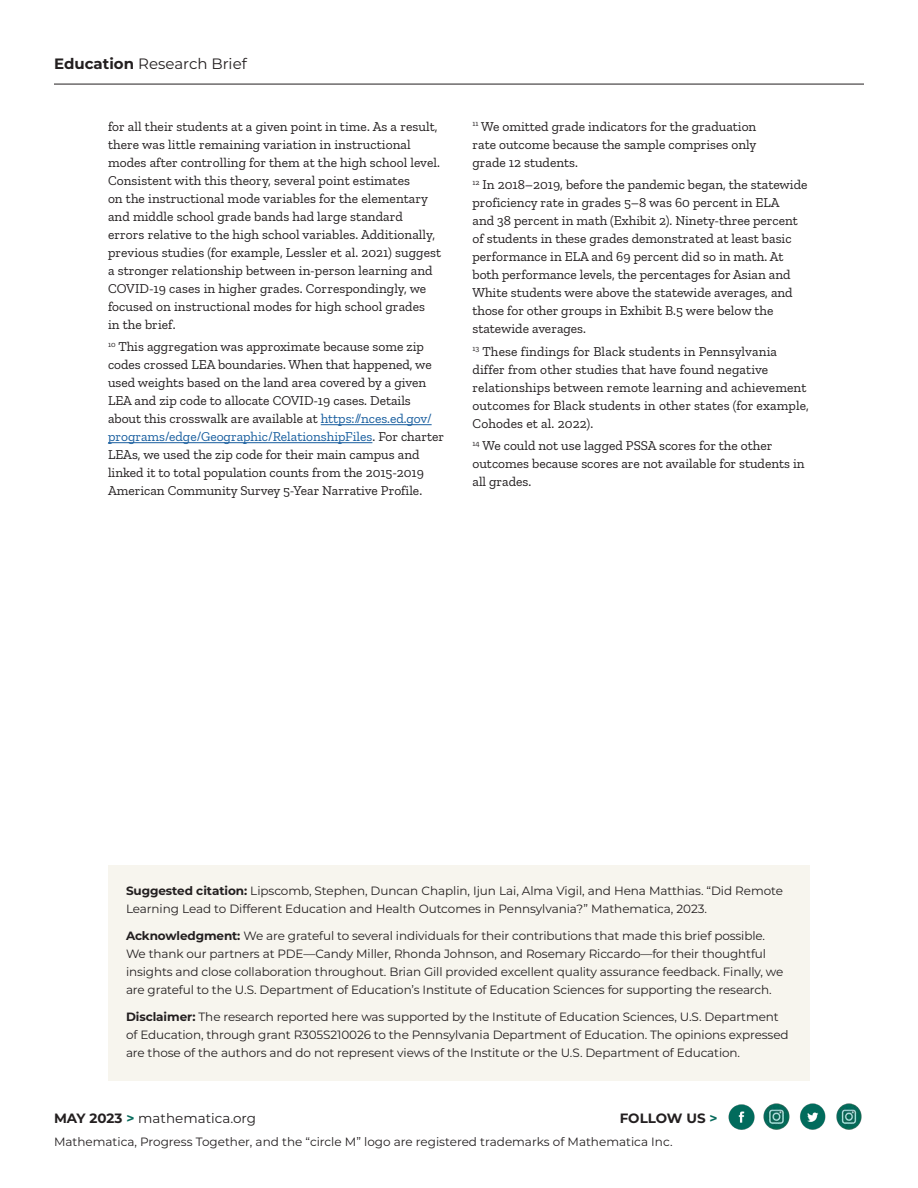
<style>
.page{position:relative;width:918px;height:1188px;background:#fff}
.page>*{position:absolute;margin:0;border:0;box-sizing:border-box;transform-origin:0 0}
.t1{font:15px "Montserrat";color:#231f20}
.t2{font:13.5px/18px "Zilla Slab";color:#231f20}
.t3{font:13.5px "Montserrat";color:#231f20}
.t4{font:700 13.5px "Montserrat";letter-spacing:-.005em;color:#231f20}
.t5{font:12px/18px "Montserrat";letter-spacing:-.01em;color:#231f20}
.s1{font-weight:700}
.s2{color:#175d9e}
.s3{font-weight:700;color:#066a5b}
.s4{color:#066a5b}
</style>
<div class="page">
<hr style="left:54px;top:84px;width:810px;height:1px;background:#231f20">
<div style="left:108px;top:866px;width:702px;height:215px;background:#f7f5ee"></div>
<hr style="left:321px;top:424px;width:111px;height:1px;background:#175d9e">
<hr style="left:108px;top:442px;width:264px;height:1px;background:#175d9e">
<img style="left:728px;top:1104px;width:27px;height:26px">
<img style="left:763px;top:1103px;width:27px;height:27px">
<img style="left:800px;top:1103px;width:26px;height:27px">
<img style="left:836px;top:1103px;width:26px;height:27px">
<p class="t1" style="left:54px;top:53px;width:194px"><span class="s1">Education</span> Research Brief</p>
<p class="t2" style="left:108px;top:117px;width:335px">for all their students at a given point in time. As a result, there was little remaining variation in instructional modes after controlling for them at the high school level.<br>Consistent with this theory, several point estimates<br>on the instructional mode variables for the elementary and middle school grade bands had large standard errors relative to the high school variables. Additionally, previous studies (for example, Lessler et al. 2021) suggest a stronger relationship between in-person learning and COVID-19 cases in higher grades. Correspondingly, we focused on instructional modes for high school grades<br>in the brief.</p>
<p class="t2" style="left:108px;top:338px;width:338px"><sup>10</sup> This aggregation was approximate because some zip codes crossed LEA boundaries. When that happened, we used weights based on the land area covered by a given LEA and zip code to allocate COVID-19 cases. Details about this crosswalk are available at <span class="s2">https://nces.ed.gov/ programs/edge/Geographic/RelationshipFiles</span>. For charter LEAs, we used the zip code for their main campus and linked it to total population counts from the 2015-2019<br>American Community Survey 5-Year Narrative Profile.</p>
<p class="t2" style="left:472px;top:117px;width:285px;text-align:justify"><sup>11</sup> We omitted grade indicators for the graduation rate outcome because the sample comprises only grade 12 students.</p>
<p class="t2" style="left:472px;top:176px;width:337px"><sup>12</sup> In 2018–2019, before the pandemic began, the statewide proficiency rate in grades 5–8 was 60 percent in ELA<br>and 38 percent in math (Exhibit 2). Ninety-three percent of students in these grades demonstrated at least basic performance in ELA and 69 percent did so in math. At both performance levels, the percentages for Asian and White students were above the statewide averages, and those for other groups in Exhibit B.5 were below the statewide averages.</p>
<p class="t2" style="left:472px;top:342px;width:338px"><sup>13</sup> These findings for Black students in Pennsylvania differ from other studies that have found negative relationships between remote learning and achievement outcomes for Black students in other states (for example, Cohodes et al. 2022).</p>
<p class="t2" style="left:472px;top:437px;width:334px"><sup>14</sup> We could not use lagged PSSA scores for the other outcomes because scores are not available for students in all grades.</p>
<p class="t5" style="left:126px;top:882px;width:659px"><span class="s1">Suggested citation:</span> Lipscomb, Stephen, Duncan Chaplin, Ijun Lai, Alma Vigil, and Hena Matthias. “Did Remote<br>Learning Lead to Different Education and Health Outcomes in Pennsylvania?” Mathematica, 2023.</p>
<p class="t5" style="left:126px;top:927px;width:659px"><span class="s1">Acknowledgment:</span> We are grateful to several individuals for their contributions that made this brief possible.<br>We thank our partners at PDE—Candy Miller, Rhonda Johnson, and Rosemary Riccardo—for their thoughtful insights and close collaboration throughout. Brian Gill provided excellent quality assurance feedback. Finally, we are grateful to the U.S. Department of Education’s Institute of Education Sciences for supporting the research.</p>
<p class="t5" style="left:126px;top:1008px;width:664px"><span class="s1">Disclaimer:</span> The research reported here was supported by the Institute of Education Sciences, U.S. Department of Education, through grant R305S210026 to the Pennsylvania Department of Education. The opinions expressed are those of the authors and do not represent views of the Institute or the U.S. Department of Education.</p>
<p class="t3" style="left:54px;top:1109px;width:203px"><span class="s1">MAY 2023</span> <span class="s3">&gt;</span> mathematica.org</p>
<p class="t4" style="left:620px;top:1109px;width:99px">FOLLOW US <span class="s4">&gt;</span></p>
<p class="t5" style="left:54px;top:1132px;width:620px">Mathematica, Progress Together, and the “circle M” logo are registered trademarks of Mathematica Inc.</p>
</div>
